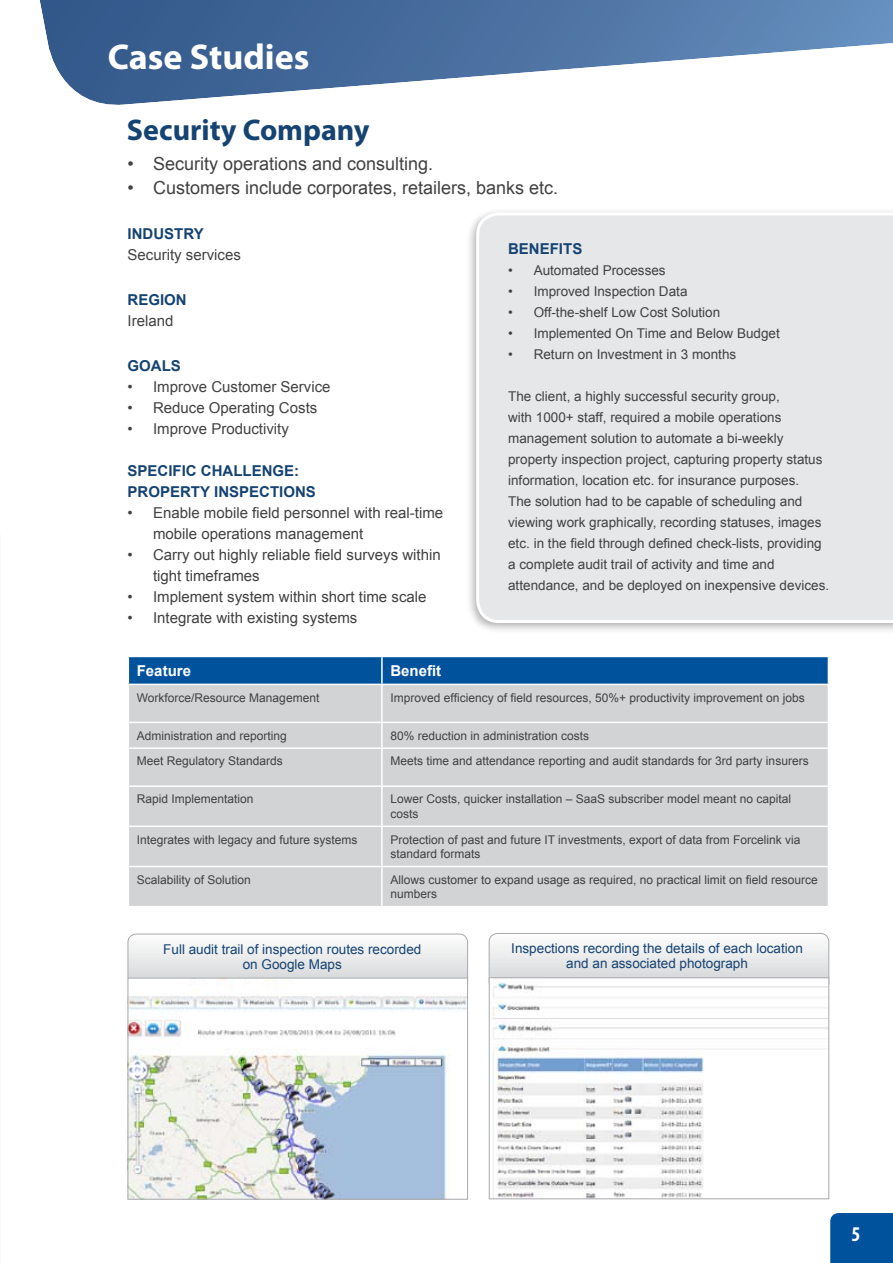
<style>
.page{position:relative;width:893px;height:1263px;background:#fff}
.page>*{position:absolute;margin:0;border:0;box-sizing:border-box;transform-origin:0 0}
.t1{font:700 36px "Myriad Pro";color:#fff}
.t2{font:700 30px "Myriad Pro";color:#154372}
.t3{font:700 condensed 21px "Myriad Pro";color:#fff}
.t4{font:18px "Arial";color:#414142}
.t5{font:15px/21px "Arial";color:#414142}
.t6{font:700 15px/21px "Arial";color:#154372}
.t7{font:700 15px "Arial";color:#fff}
.t8{font:13.5px/21px "Arial";color:#414142}
.t9{font:13.5px/15px "Arial";color:#154372;text-align:center}
.t10{font:12px/14.4px "Arial";color:#414142}
</style>
<div class="page">
<svg style="left:128px;top:934px;width:340px;height:44px"></svg>
<div style="left:128px;top:934px;width:340px;height:58px;border:1px solid #a7a9ac;border-radius:9px"></div>
<svg style="left:489px;top:933px;width:340px;height:44px"></svg>
<div style="left:489px;top:933px;width:340px;height:58px;border:1px solid #a7a9ac;border-radius:9px"></div>
<div style="left:465px;top:207px;width:428px;height:434px;background:#000;opacity:.3"></div>
<div style="left:476px;top:212px;width:417px;height:411px;background:#e6e7e8"></div>
<svg style="left:40px;top:0;width:853px;height:105px"></svg>
<div style="left:128px;top:656px;width:254px;height:28px;background:#00529c"></div>
<div style="left:382px;top:656px;width:446px;height:28px;background:#00529c"></div>
<div style="left:129px;top:685px;width:699px;height:221px;background:#d1d3d4"></div>
<hr style="left:381px;top:685px;width:2px;height:37px;background:#fff">
<hr style="left:128px;top:722px;width:254px;height:1px;background:#fff">
<hr style="left:382px;top:722px;width:447px;height:1px;background:#fff">
<hr style="left:381px;top:723px;width:2px;height:24px;background:#fff">
<hr style="left:128px;top:747px;width:254px;height:2px;background:#fff">
<hr style="left:382px;top:747px;width:447px;height:2px;background:#fff">
<hr style="left:381px;top:749px;width:2px;height:36px;background:#fff">
<hr style="left:128px;top:785px;width:254px;height:2px;background:#fff">
<hr style="left:382px;top:785px;width:447px;height:2px;background:#fff">
<hr style="left:381px;top:787px;width:2px;height:38px;background:#fff">
<hr style="left:128px;top:825px;width:254px;height:2px;background:#fff">
<hr style="left:382px;top:825px;width:447px;height:2px;background:#fff">
<hr style="left:381px;top:827px;width:2px;height:39px;background:#fff">
<hr style="left:128px;top:866px;width:254px;height:1px;background:#fff">
<hr style="left:382px;top:866px;width:447px;height:1px;background:#fff">
<hr style="left:381px;top:867px;width:2px;height:39px;background:#fff">
<hr style="left:128px;top:656px;width:254px;height:1px;background:#fff">
<svg style="left:128px;top:657px;width:1px;height:27px"></svg>
<hr style="left:382px;top:656px;width:447px;height:1px;background:#fff">
<hr style="left:381px;top:657px;width:2px;height:27px;background:#fff">
<img style="left:130px;top:980px;width:336px;height:217px">
<div style="left:128px;top:978px;width:340px;height:221px;border:1px solid #a7a9ac"></div>
<img style="left:491px;top:979px;width:336px;height:218px">
<div style="left:489px;top:977px;width:340px;height:222px;border:1px solid #a7a9ac"></div>
<div style="left:830px;top:1213px;width:63px;height:50px;background:#00529c"></div>
<h1 class="t1" style="left:108px;top:43px;width:203px">Case Studies</h1>
<h2 class="t2" style="left:127px;top:118px;width:244px">Security Company</h2>
<h3 class="t4" style="left:128px;top:152px;width:307px">• Security operations and consulting.</h3>
<h3 class="t4" style="left:128px;top:176px;width:432px">• Customers include corporates, retailers, banks etc.</h3>
<p class="t6" style="left:128px;top:225px;width:78px">INDUSTRY</p>
<p class="t5" style="left:128px;top:246px;width:115px">Security services</p>
<p class="t6" style="left:128px;top:290px;width:61px">REGION</p>
<p class="t5" style="left:128px;top:312px;width:47px">Ireland</p>
<p class="t6" style="left:128px;top:356px;width:55px">GOALS</p>
<p class="t5" style="left:128px;top:376px;width:205px">• Improve Customer Service</p>
<p class="t5" style="left:128px;top:397px;width:191px">• Reduce Operating Costs</p>
<p class="t5" style="left:128px;top:418px;width:163px">• Improve Productivity</p>
<p class="t6" style="left:128px;top:461px;width:190px">SPECIFIC CHALLENGE:<br>PROPERTY INSPECTIONS</p>
<p class="t5" style="left:153px;top:502px;width:292px;text-indent:-26px">• Enable mobile field personnel with real-time mobile operations management</p>
<p class="t5" style="left:153px;top:544px;width:289px;text-indent:-26px">• Carry out highly reliable field surveys within tight timeframes</p>
<p class="t5" style="left:128px;top:586px;width:300px">• Implement system within short time scale</p>
<p class="t5" style="left:128px;top:607px;width:231px">• Integrate with existing systems</p>
<p class="t6" style="left:508px;top:239px;width:76px">BENEFITS</p>
<p class="t8" style="left:508px;top:260px;width:159px">• Automated Processes</p>
<p class="t8" style="left:508px;top:281px;width:181px">• Improved Inspection Data</p>
<p class="t8" style="left:508px;top:302px;width:214px">• Off-the-shelf Low Cost Solution</p>
<p class="t8" style="left:508px;top:323px;width:273px">• Implemented On Time and Below Budget</p>
<p class="t8" style="left:508px;top:344px;width:230px">• Return on Investment in 3 months</p>
<p class="t8" style="left:508px;top:386px;width:322px">The client, a highly successful security group,<br>with 1000+ staff, required a mobile operations management solution to automate a bi-weekly property inspection project, capturing property status information, location etc. for insurance purposes.<br>The solution had to be capable of scheduling and viewing work graphically, recording statuses, images etc. in the field through defined check-lists, providing a complete audit trail of activity and time and attendance, and be deployed on inexpensive devices.</p>
<p class="t7" style="left:137px;top:665px;width:56px">Feature</p>
<p class="t7" style="left:390px;top:661px;width:52px">Benefit</p>
<p class="t10" style="left:137px;top:691px;width:184px">Workforce/Resource Management</p>
<p class="t10" style="left:390px;top:690px;width:416px">Improved efficiency of field resources, 50%+ productivity improvement on jobs</p>
<p class="t10" style="left:137px;top:729px;width:152px">Administration and reporting</p>
<p class="t10" style="left:390px;top:728px;width:200px">80% reduction in administration costs</p>
<p class="t10" style="left:137px;top:755px;width:148px">Meet Regulatory Standards</p>
<p class="t10" style="left:390px;top:754px;width:420px">Meets time and attendance reporting and audit standards for 3rd party insurers</p>
<p class="t10" style="left:137px;top:793px;width:118px">Rapid Implementation</p>
<p class="t10" style="left:390px;top:792px;width:402px">Lower Costs, quicker installation – SaaS subscriber model meant no capital costs</p>
<p class="t10" style="left:137px;top:833px;width:222px">Integrates with legacy and future systems</p>
<p class="t10" style="left:390px;top:832px;width:411px">Protection of past and future IT investments, export of data from Forcelink via standard formats</p>
<p class="t10" style="left:137px;top:873px;width:116px">Scalability of Solution</p>
<p class="t10" style="left:390px;top:872px;width:429px">Allows customer to expand usage as required, no practical limit on field resource numbers</p>
<p class="t9" style="left:163px;top:942px;width:260px">Full audit trail of inspection routes recorded on Google Maps</p>
<p class="t9" style="left:511px;top:942px;width:293px">Inspections recording the details of each location and an associated photograph</p>
<h3 class="t3" style="left:851px;top:1221px;width:10px">5</h3>
</div>
